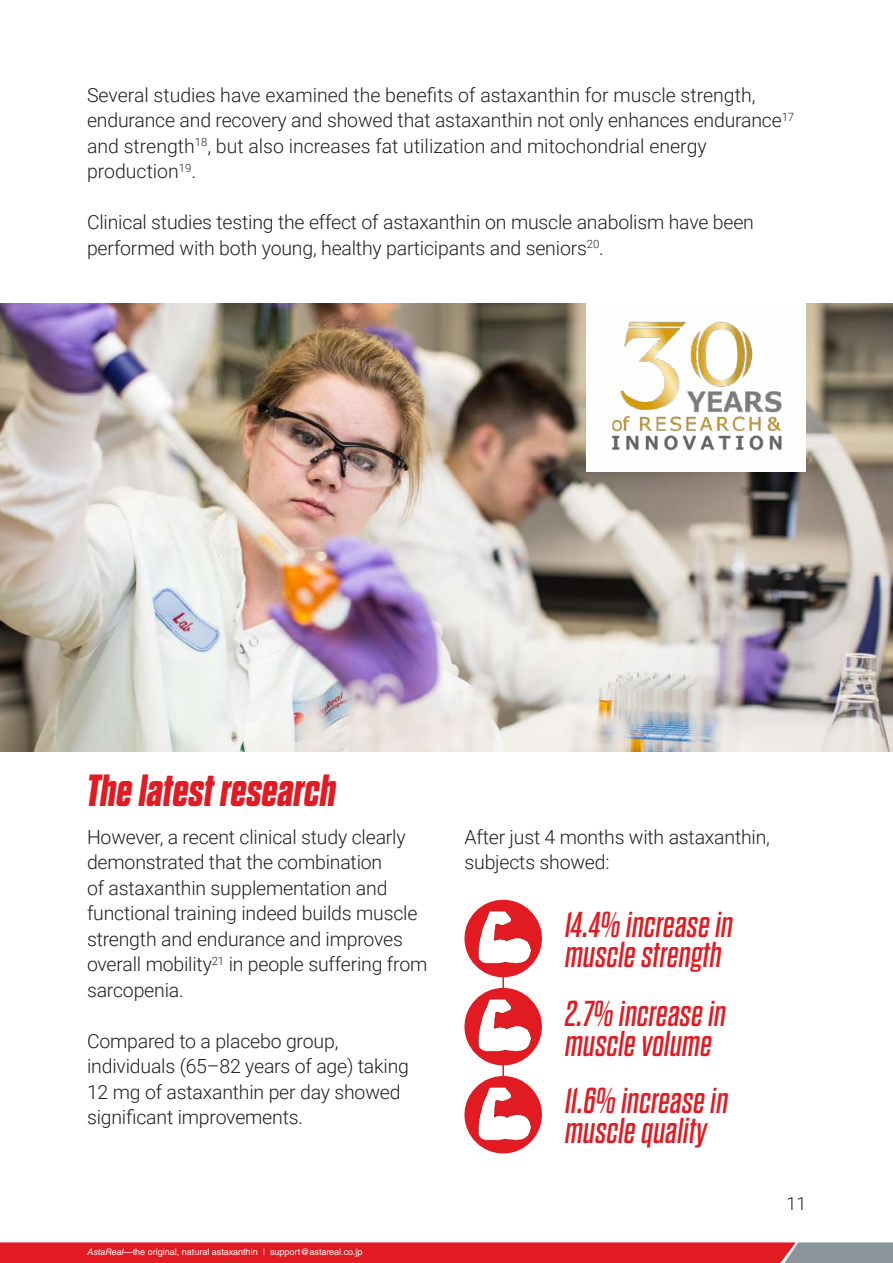
<style>
.page{position:relative;width:893px;height:1263px;background:#fff}
.page>*{position:absolute;margin:0;border:0;box-sizing:border-box;transform-origin:0 0}
.t1{font:italic 700 expanded 45px "Dharma Gothic E";letter-spacing:.01em;color:#e21a21}
.t2{font:italic 36px/30px "Dharma Gothic E";letter-spacing:.01em;color:#e21a21}
.t3{font:300 19.5px/25.5px "Roboto";letter-spacing:-.01em;color:#231f20}
.t4{font:300 18px "Roboto";color:#231f20}
.t5{font:9px "Helvetica LT Std";color:#fff}
.s1{font-style:italic}
</style>
<div class="page">
<hr style="left:502px;top:955px;width:2px;height:156px;background:#e21a21">
<img style="left:0;top:303px;width:893px;height:448px">
<img style="left:587px;top:303px;width:219px;height:168px">
<div style="left:464px;top:900px;width:78px;height:77px;background:#e21a21;border-radius:50%"></div>
<img style="left:472px;top:906px;width:61px;height:62px">
<div style="left:464px;top:988px;width:78px;height:77px;background:#e21a21;border-radius:50%"></div>
<img style="left:472px;top:995px;width:61px;height:61px">
<div style="left:464px;top:1076px;width:78px;height:77px;background:#e21a21;border-radius:50%"></div>
<img style="left:472px;top:1083px;width:61px;height:61px">
<svg style="left:0;top:1242px;width:893px;height:21px;background:#d82d33"></svg>
<p class="t3" style="left:87px;top:81px;width:709px">Several studies have examined the benefits of astaxanthin for muscle strength, endurance and recovery and showed that astaxanthin not only enhances endurance<sup>17 </sup>and strength<sup>18</sup>, but also increases fat utilization and mitochondrial energy production<sup>19</sup>.</p>
<p class="t3" style="left:87px;top:209px;width:668px">Clinical studies testing the effect of astaxanthin on muscle anabolism have been performed with both young, healthy participants and seniors<sup>20</sup>.</p>
<h1 class="t1" style="left:87px;top:767px;width:250px">The latest research</h1>
<p class="t3" style="left:87px;top:823px;width:342px">However, a recent clinical study clearly demonstrated that the combination<br>of astaxanthin supplementation and functional training indeed builds muscle strength and endurance and improves overall mobility<sup>21</sup> in people suffering from sarcopenia.</p>
<p class="t3" style="left:87px;top:1027px;width:324px">Compared to a placebo group, individuals (65–82 years of age) taking<br>12 mg of astaxanthin per day showed significant improvements.</p>
<p class="t5" style="left:88px;top:1246px;width:276px"><span class="s1">AstaReal</span>—the original, natural astaxanthin | support@astareal.co.jp</p>
<p class="t3" style="left:464px;top:823px;width:307px">After just 4 months with astaxanthin, subjects showed:</p>
<h2 class="t2" style="left:565px;top:910px;width:169px">14.4% increase in muscle strength</h2>
<h2 class="t2" style="left:565px;top:1000px;width:162px">2.7% increase in muscle volume</h2>
<h2 class="t2" style="left:565px;top:1086px;width:165px">11.6% increase in muscle quality</h2>
<p class="t4" style="left:787px;top:1191px;width:21px">11</p>
</div>
